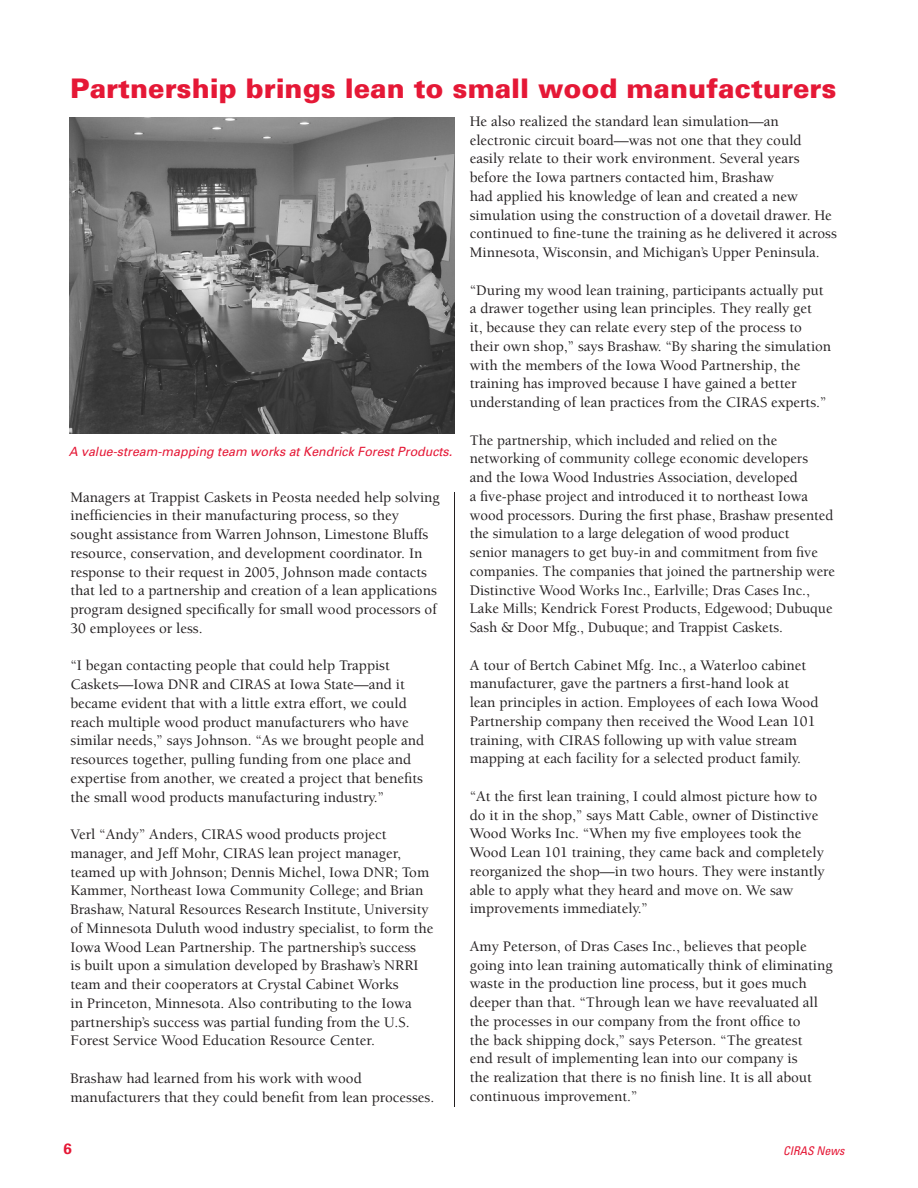
<style>
.page{position:relative;width:918px;height:1188px;background:#fff}
.page>*{position:absolute;margin:0;border:0;box-sizing:border-box;transform-origin:0 0}
.Headline{font:900 27px "Univers";color:#e51836}
.Body_Berkeley{font:500 15px/18.8px "Berkeley";color:#231f20}
.t1{font:700 15px "Univers";color:#e51836}
.t2{font:italic 12.75px "Univers";color:#e51836}
.t3{font:italic condensed 12px "Univers";color:#e51836}
</style>
<div class="page">
<hr style="left:454px;top:492px;width:1px;height:615px;background:#231f20">
<img style="left:69px;top:117px;width:386px;height:317px">
<p class="Headline" style="left:70px;top:72px;width:768px">Partnership brings lean to small wood manufacturers</p>
<p class="t2" style="left:69px;top:443px;width:385px">A value-stream-mapping team works at Kendrick Forest Products.</p>
<p class="Body_Berkeley" style="left:70px;top:488px;width:371px">Managers at Trappist Caskets in Peosta needed help solving inefficiencies in their manufacturing process, so they sought assistance from Warren Johnson, Limestone Bluffs resource, conservation, and development coordinator. In response to their request in 2005, Johnson made contacts that led to a partnership and creation of a lean applications program designed specifically for small wood processors of 30 employees or less.</p>
<p class="Body_Berkeley" style="left:70px;top:657px;width:355px">“I began contacting people that could help Trappist Caskets—Iowa DNR and CIRAS at Iowa State—and it became evident that with a little extra effort, we could reach multiple wood product manufacturers who have similar needs,” says Johnson. “As we brought people and resources together, pulling funding from one place and expertise from another, we created a project that benefits the small wood products manufacturing industry.”</p>
<p class="Body_Berkeley" style="left:70px;top:825px;width:364px">Verl “Andy” Anders, CIRAS wood products project manager, and Jeff Mohr, CIRAS lean project manager, teamed up with Johnson; Dennis Michel, Iowa DNR; Tom Kammer, Northeast Iowa Community College; and Brian Brashaw, Natural Resources Research Institute, University of Minnesota Duluth wood industry specialist, to form the Iowa Wood Lean Partnership. The partnership’s success<br>is built upon a simulation developed by Brashaw’s NRRI team and their cooperators at Crystal Cabinet Works<br>in Princeton, Minnesota. Also contributing to the Iowa partnership’s success was partial funding from the U.S.<br>Forest Service Wood Education Resource Center.</p>
<p class="Body_Berkeley" style="left:70px;top:1069px;width:365px">Brashaw had learned from his work with wood manufacturers that they could benefit from lean processes.</p>
<p class="Body_Berkeley" style="left:470px;top:112px;width:369px">He also realized the standard lean simulation—an electronic circuit board—was not one that they could easily relate to their work environment. Several years before the Iowa partners contacted him, Brashaw<br>had applied his knowledge of lean and created a new simulation using the construction of a dovetail drawer. He continued to fine-tune the training as he delivered it across Minnesota, Wisconsin, and Michigan’s Upper Peninsula.</p>
<p class="Body_Berkeley" style="left:470px;top:281px;width:363px">“During my wood lean training, participants actually put a drawer together using lean principles. They really get<br>it, because they can relate every step of the process to their own shop,” says Brashaw. “By sharing the simulation with the members of the Iowa Wood Partnership, the training has improved because I have gained a better understanding of lean practices from the CIRAS experts.”</p>
<p class="Body_Berkeley" style="left:470px;top:431px;width:367px">The partnership, which included and relied on the networking of community college economic developers<br>and the Iowa Wood Industries Association, developed<br>a five-phase project and introduced it to northeast Iowa wood processors. During the first phase, Brashaw presented the simulation to a large delegation of wood product<br>senior managers to get buy-in and commitment from five companies. The companies that joined the partnership were Distinctive Wood Works Inc., Earlville; Dras Cases Inc., Lake Mills; Kendrick Forest Products, Edgewood; Dubuque Sash &amp; Door Mfg., Dubuque; and Trappist Caskets.</p>
<p class="Body_Berkeley" style="left:470px;top:656px;width:350px">A tour of Bertch Cabinet Mfg. Inc., a Waterloo cabinet manufacturer, gave the partners a first-hand look at lean principles in action. Employees of each Iowa Wood Partnership company then received the Wood Lean 101 training, with CIRAS following up with value stream mapping at each facility for a selected product family.</p>
<p class="Body_Berkeley" style="left:470px;top:787px;width:357px">“At the first lean training, I could almost picture how to do it in the shop,” says Matt Cable, owner of Distinctive Wood Works Inc. “When my five employees took the Wood Lean 101 training, they came back and completely reorganized the shop—in two hours. They were instantly able to apply what they heard and move on. We saw improvements immediately.”</p>
<p class="Body_Berkeley" style="left:470px;top:937px;width:364px">Amy Peterson, of Dras Cases Inc., believes that people going into lean training automatically think of eliminating waste in the production line process, but it goes much deeper than that. “Through lean we have reevaluated all the processes in our company from the front office to<br>the back shipping dock,” says Peterson. “The greatest<br>end result of implementing lean into our company is<br>the realization that there is no finish line. It is all about continuous improvement.”</p>
<p class="t1" style="left:64px;top:1139px;width:10px">6</p>
<p class="t3" style="left:783px;top:1143px;width:63px">CIRAS News</p>
</div>
